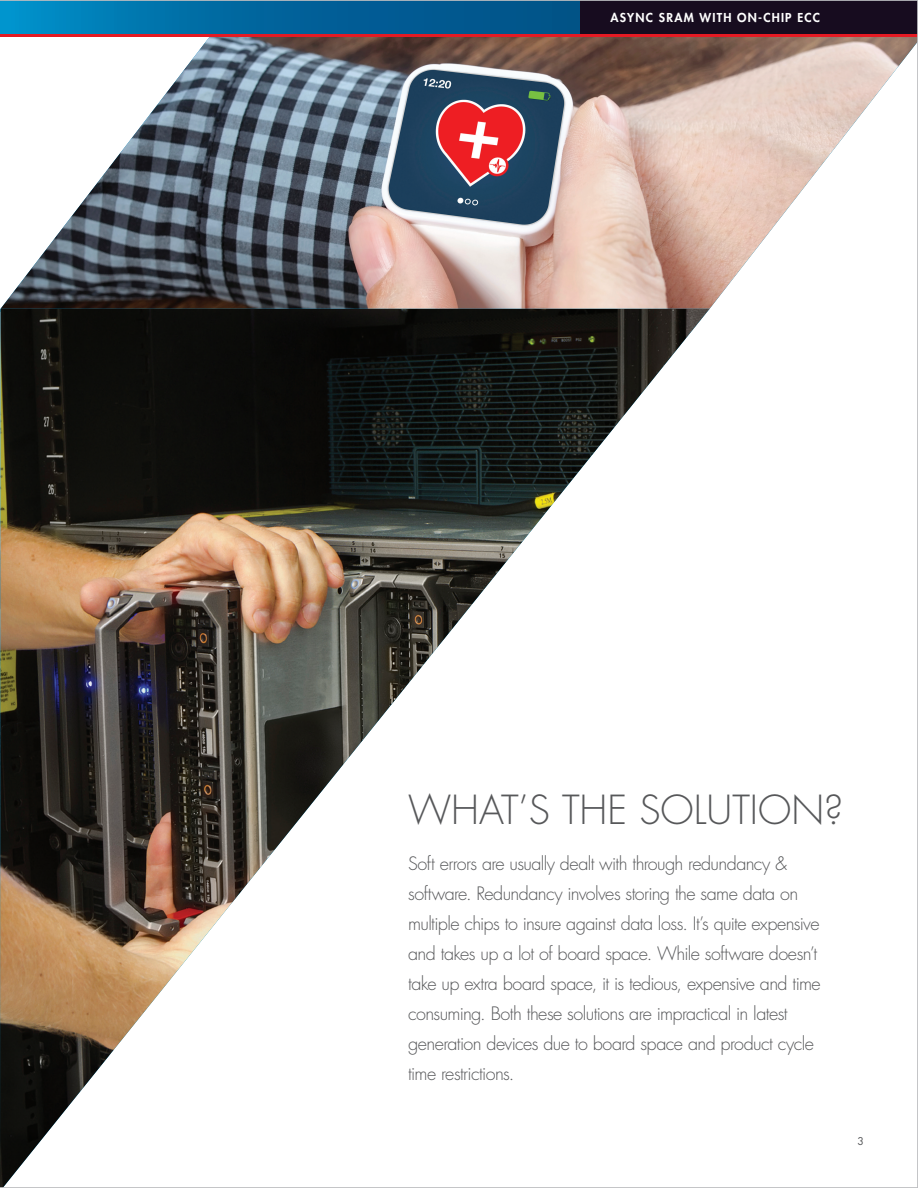
<style>
.page{position:relative;width:918px;height:1188px;background:#fff}
.page>*{position:absolute;margin:0;border:0;box-sizing:border-box;transform-origin:0 0}
.t1{font:300 39px "Futura Std";color:#57585a}
.Body{font:300 18px/30px "Futura Std";letter-spacing:-.035em;color:#57585a}
.t2{font:800 12px "Futura Std";letter-spacing:.1em;color:#fff}
.t3{font:10.5px "Futura Std";color:#57585a}
</style>
<div class="page">
<img style="left:0;top:0;width:918px;height:1188px">
<p class="t2" style="left:610px;top:10px;width:211px">ASYNC SRAM WITH ON-CHIP ECC</p>
<p class="t1" style="left:408px;top:786px;width:437px">WHAT’S THE SOLUTION?</p>
<p class="Body" style="left:408px;top:849px;width:414px">Soft errors are usually dealt with through redundancy &amp; software. Redundancy involves storing the same data on multiple chips to insure against data loss. It’s quite expensive and takes up a lot of board space. While software doesn’t take up extra board space, it is tedious, expensive and time consuming. Both these solutions are impractical in latest generation devices due to board space and product cycle time restrictions.</p>
<p class="t3" style="left:857px;top:1134px;width:8px">3</p>
</div>
